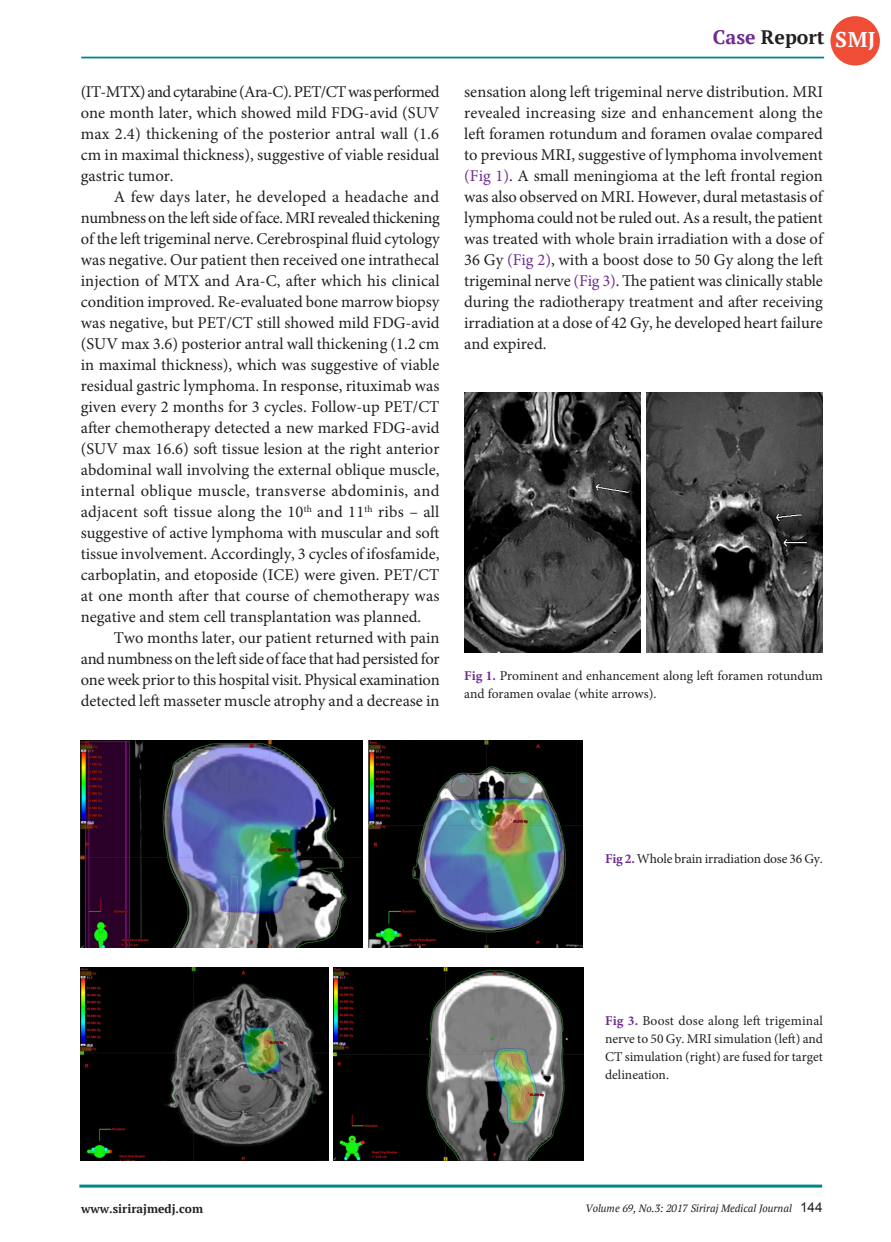
<style>
.page{position:relative;width:891px;height:1242px;background:#fff}
.page>*{position:absolute;margin:0;border:0;box-sizing:border-box;transform-origin:0 0}
.t1{font:700 19.5px "PT Serif";color:#231f20}
.t2{font:16.5px/21px "Minion Pro";color:#231f20;text-align:justify}
.t3{font:13.5px/18px "Minion Pro";color:#231f20;text-align:justify}
.t4{font:13.5px "Arial";color:#231f20}
.t5{font:700 12px "PT Serif";color:#231f20}
.t6{font:italic 10.5px "PT Serif";color:#231f20}
.s1{color:#722b91}
.s2{font-size:21.3px;color:#fff}
.s3{font-weight:700;color:#722b91}
</style>
<div class="page">
<hr style="left:81px;top:57px;width:743px;height:1px;background:#008689">
<hr style="left:79px;top:1185px;width:743px;height:3px;background:#008689">
<div style="left:831px;top:16px;width:49px;height:50px;background:#ef4d35;border-radius:50%"></div>
<img style="left:333px;top:967px;width:250px;height:193px">
<img style="left:81px;top:967px;width:247px;height:194px">
<img style="left:368px;top:740px;width:214px;height:207px">
<img style="left:81px;top:740px;width:281px;height:207px">
<img style="left:646px;top:393px;width:177px;height:259px">
<img style="left:464px;top:393px;width:176px;height:259px">
<p class="t2" style="left:81px;top:81px;width:360px">(IT-MTX) and cytarabine (Ara-C). PET/CT was performed one month later, which showed mild FDG-avid (SUV max 2.4) thickening of the posterior antral wall (1.6 cm in maximal thickness), suggestive of viable residual gastric tumor.</p>
<p class="t2" style="left:81px;top:186px;width:360px;text-indent:33px">A few days later, he developed a headache and numbness on the left side of face. MRI revealed thickening of the left trigeminal nerve. Cerebrospinal fluid cytology was negative. Our patient then received one intrathecal injection of MTX and Ara-C, after which his clinical condition improved. Re-evaluated bone marrow biopsy was negative, but PET/CT still showed mild FDG-avid (SUV max 3.6) posterior antral wall thickening (1.2 cm in maximal thickness), which was suggestive of viable residual gastric lymphoma. In response, rituximab was given every 2 months for 3 cycles. Follow-up PET/CT after chemotherapy detected a new marked FDG-avid (SUV max 16.6) soft tissue lesion at the right anterior abdominal wall involving the external oblique muscle, internal oblique muscle, transverse abdominis, and adjacent soft tissue along the 10<sup>th</sup> and 11<sup>th</sup> ribs – all suggestive of active lymphoma with muscular and soft tissue involvement. Accordingly, 3 cycles of ifosfamide, carboplatin, and etoposide (ICE) were given. PET/CT at one month after that course of chemotherapy was negative and stem cell transplantation was planned.</p>
<p class="t2" style="left:81px;top:627px;width:360px;text-indent:33px">Two months later, our patient returned with pain and numbness on the left side of face that had persisted for one week prior to this hospital visit. Physical examination detected left masseter muscle atrophy and a decrease in</p>
<p class="t1" style="left:713px;top:24px;width:164px"><span class="s1">Case</span> Report <span class="s2">SMJ</span></p>
<p class="t2" style="left:464px;top:81px;width:360px">sensation along left trigeminal nerve distribution. MRI revealed increasing size and enhancement along the left foramen rotundum and foramen ovalae compared to previous MRI, suggestive of lymphoma involvement <span class="s1">(Fig 1)</span>. A small meningioma at the left frontal region was also observed on MRI. However, dural metastasis of lymphoma could not be ruled out. As a result, the patient was treated with whole brain irradiation with a dose of 36 Gy <span class="s1">(Fig 2)</span>, with a boost dose to 50 Gy along the left trigeminal nerve <span class="s1">(Fig 3)</span>. The patient was clinically stable during the radiotherapy treatment and after receiving irradiation at a dose of 42 Gy, he developed heart failure and expired.</p>
<p class="t3" style="left:464px;top:667px;width:360px"><span class="s3">Fig 1.</span> Prominent and enhancement along left foramen rotundum and foramen ovalae (white arrows).</p>
<p class="t3" style="left:605px;top:850px;width:220px"><span class="s3">Fig 2.</span> Whole brain irradiation dose 36 Gy.</p>
<p class="t3" style="left:605px;top:1012px;width:219px"><span class="s3">Fig 3.</span> Boost dose along left trigeminal nerve to 50 Gy. MRI simulation (left) and CT simulation (right) are fused for target delineation.</p>
<p class="t5" style="left:81px;top:1201px;width:124px">www.sirirajmedj.com</p>
<p class="t6" style="left:586px;top:1202px;width:208px">Volume 69, No.3: 2017 Siriraj Medical Journal</p>
<p class="t4" style="left:800px;top:1198px;width:24px">144</p>
</div>
